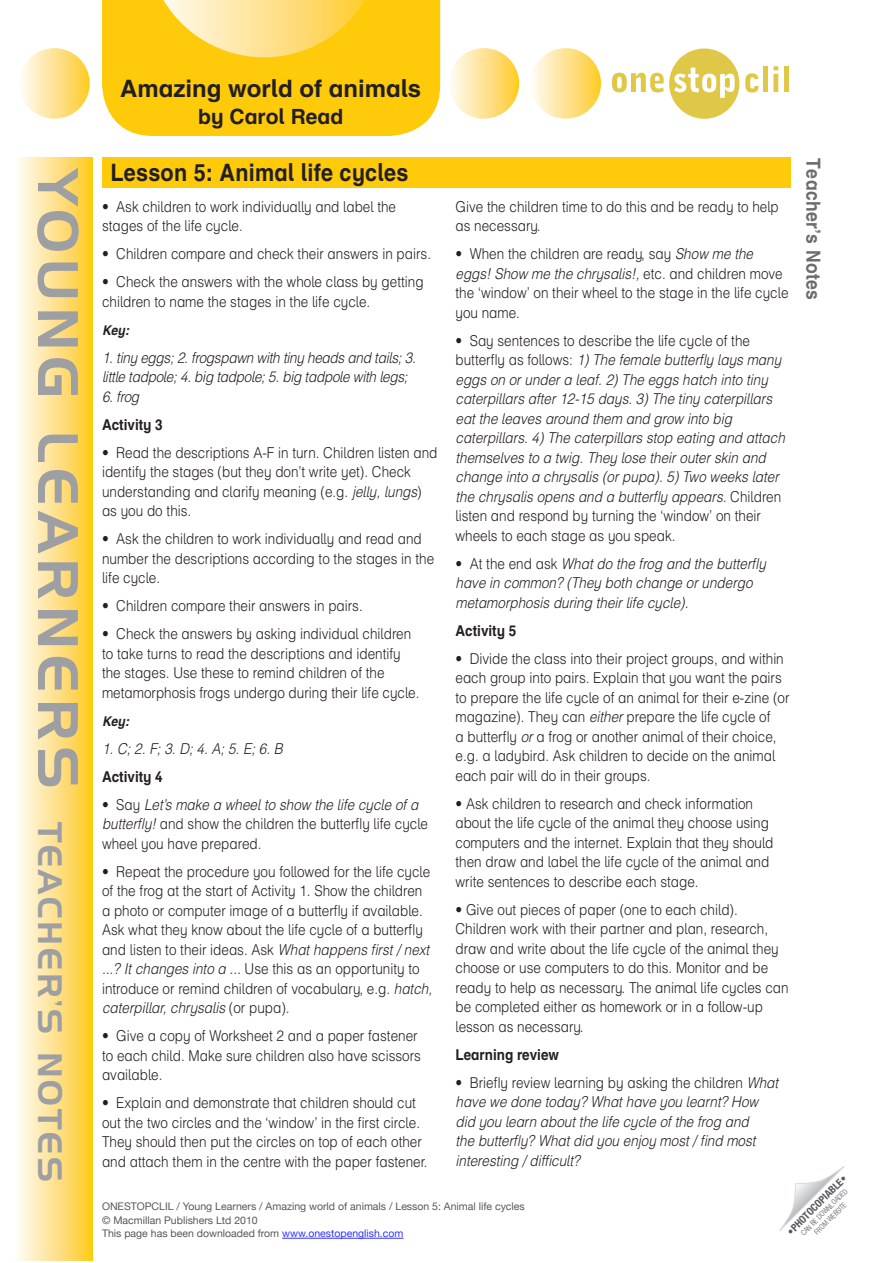
<style>
.page{position:relative;width:893px;height:1263px;background:#fff}
.page>*{position:absolute;margin:0;border:0;box-sizing:border-box;transform-origin:0 0}
.t1{font:33px "Handel Gothic BT";letter-spacing:.08em;color:#9d9fa2}
.H1Head{font:700 24px "Helvetica Infant";letter-spacing:.01em;color:#231f20;scale:.9 1}
.H1Head-2{font:700 24px "Helvetica Infant";letter-spacing:.01em;color:#231f20}
.t2{font:700 21px "Helvetica Infant";color:#231f20}
.t3{font:700 19.5px "Helvetica Infant";letter-spacing:.02em;color:#6c6d70;scale:.9 1}
.BodyText{font:300 15px/19.5px "Helvetica Infant";color:#231f20;scale:.9 1}
.BodyText-2{font:italic 300 15px/19.5px "Helvetica Infant";color:#231f20;scale:.9 1}
.BodyText-3{font:italic 300 15px/19.5px "Helvetica Infant";letter-spacing:-.02em;color:#231f20;scale:.9 1}
.H2Head{font:700 15px "Helvetica Infant";color:#231f20;scale:.9 1}
.key{font:italic 700 13.5px "Helvetica Infant";color:#231f20;scale:.9 1}
.t4{font:10.5px "Helvetica Neue";color:#57585a}
.t5{font:700 condensed 10.5px "Helvetica Neue";color:#57585a}
.t6{font:300 condensed 7.5px "Helvetica Neue";color:#57585a}
.s1{font-size:55.5px}
.s2{font-style:italic}
.s3{font-style:normal}
.s4{font-weight:400}
.s5{color:#33f}
</style>
<div class="page">
<svg style="left:18px;top:157px;width:75px;height:1103px;background:#fee290"></svg>
<div style="left:102px;top:0;width:338px;height:136px;background:#feca0a"></div>
<svg style="left:163px;top:0;width:202px;height:57px;background:#fedb6a"></svg>
<svg style="left:779px;top:1166px;width:65px;height:65px"></svg>
<div style="left:449px;top:48px;width:70px;height:71px;background:linear-gradient(to right,#fefbf9,#ffcc2f);border-radius:35px"></div>
<svg style="left:530px;top:48px;width:71px;height:71px;background:#fee395"></svg>
<svg style="left:19px;top:48px;width:71px;height:71px;background:#fee395"></svg>
<svg style="left:612px;top:49px;width:127px;height:70px"></svg>
<svg style="left:745px;top:73px;width:14px;height:20px"></svg>
<div style="left:763px;top:66px;width:5px;height:26px;background:#dfc747"></div>
<svg style="left:773px;top:66px;width:5px;height:26px"></svg>
<div style="left:784px;top:66px;width:5px;height:26px;background:#dfc747"></div>
<hr style="left:282px;top:1238px;width:121px;height:1px;background:#33f">
<div style="left:102px;top:157px;width:689px;height:31px;background:#feca0a"></div>
<p class="H1Head-2" style="left:120px;top:74px;width:303px">Amazing world of animals</p>
<p class="t2" style="left:198px;top:104px;width:147px">by Carol Read</p>
<h1 class="t1" style="left:70px;top:170px;width:1013px;rotate:90deg"><span class="s1">Young Learners</span> teacher’s notes</h1>
<h3 class="t3" style="left:825px;top:158px;width:159px;rotate:90deg">Teacher’s Notes</h3>
<p class="H1Head" style="left:111px;top:158px;width:332px">Lesson 5: Animal life cycles</p>
<p class="BodyText" style="left:102px;top:196px;width:328px">• Ask children to work individually and label the stages of the life cycle.</p>
<p class="BodyText" style="left:102px;top:244px;width:367px">• Children compare and check their answers in pairs.</p>
<p class="BodyText" style="left:102px;top:272px;width:359px">• Check the answers with the whole class by getting children to name the stages in the life cycle.</p>
<p class="key" style="left:102px;top:322px;width:31px">Key:</p>
<p class="BodyText-3" style="left:102px;top:347px;width:350px">1. tiny eggs; 2. frogspawn with tiny heads and tails; 3. little tadpole; 4. big tadpole; 5. big tadpole with legs;</p>
<p class="BodyText-2" style="left:102px;top:386px;width:43px">6. frog</p>
<p class="H2Head" style="left:102px;top:415px;width:69px">Activity 3</p>
<p class="BodyText" style="left:102px;top:442px;width:374px">• Read the descriptions A-F in turn. Children listen and identify the stages (but they don’t write yet). Check understanding and clarify meaning (e.g. <span class="s2">jelly, lungs</span>) as you do this.</p>
<p class="BodyText" style="left:102px;top:529px;width:371px">• Ask the children to work individually and read and number the descriptions according to the stages in the life cycle.</p>
<p class="BodyText" style="left:102px;top:596px;width:291px">• Children compare their answers in pairs.</p>
<p class="BodyText" style="left:102px;top:624px;width:354px">• Check the answers by asking individual children to take turns to read the descriptions and identify the stages. Use these to remind children of the metamorphosis frogs undergo during their life cycle.</p>
<p class="key" style="left:102px;top:713px;width:31px">Key:</p>
<p class="BodyText-2" style="left:102px;top:738px;width:202px">1. C; 2. F; 3. D; 4. A; 5. E; 6. B</p>
<p class="H2Head" style="left:102px;top:767px;width:69px">Activity 4</p>
<p class="BodyText" style="left:102px;top:794px;width:364px">• Say <span class="s2">Let’s make a wheel to show the life cycle of a butterfly!</span> and show the children the butterfly life cycle wheel you have prepared.</p>
<p class="BodyText" style="left:102px;top:861px;width:368px">• Repeat the procedure you followed for the life cycle of the frog at the start of Activity 1. Show the children a photo or computer image of a butterfly if available.<br>Ask what they know about the life cycle of a butterfly and listen to their ideas. Ask <span class="s2">What happens first / next ...? It changes into a ...</span> Use this as an opportunity to introduce or remind children of vocabulary, e.g. <span class="s2">hatch, caterpillar, chrysalis</span> (or pupa).</p>
<p class="BodyText" style="left:102px;top:1026px;width:356px">• Give a copy of Worksheet 2 and a paper fastener to each child. Make sure children also have scissors available.</p>
<p class="BodyText" style="left:102px;top:1093px;width:363px">• Explain and demonstrate that children should cut out the two circles and the ‘window’ in the first circle.<br>They should then put the circles on top of each other and attach them in the centre with the paper fastener.</p>
<p class="BodyText" style="left:455px;top:196px;width:361px">Give the children time to do this and be ready to help as necessary.</p>
<p class="BodyText" style="left:455px;top:244px;width:372px">• When the children are ready, say <span class="s2">Show me the eggs! Show me the chrysalis!,</span> etc. and children move the ‘window’ on their wheel to the stage in the life cycle you name.</p>
<p class="BodyText-2" style="left:455px;top:330px;width:367px"><span class="s3">• Say sentences to describe the life cycle of the butterfly as follows:</span> 1) The female butterfly lays many eggs on or under a leaf. 2) The eggs hatch into tiny caterpillars after 12-15 days. 3) The tiny caterpillars eat the leaves around them and grow into big caterpillars. 4) The caterpillars stop eating and attach themselves to a twig. They lose their outer skin and change into a chrysalis (or pupa). 5) Two weeks later the chrysalis opens and a butterfly appears. <span class="s3">Children listen and respond by turning the ‘window’ on their wheels to each stage as you speak.</span></p>
<p class="BodyText-2" style="left:455px;top:553px;width:346px"><span class="s3">• At the end ask</span> What do the frog and the butterfly have in common? (They both change or undergo metamorphosis during their life cycle).</p>
<p class="H2Head" style="left:455px;top:621px;width:69px">Activity 5</p>
<p class="BodyText" style="left:455px;top:648px;width:373px">• Divide the class into their project groups, and within each group into pairs. Explain that you want the pairs to prepare the life cycle of an animal for their e-zine (or magazine). They can <span class="s2">either</span> prepare the life cycle of<br>a butterfly <span class="s2">or</span> a frog or another animal of their choice, e.g. a ladybird. Ask children to decide on the animal each pair will do in their groups.</p>
<p class="BodyText" style="left:455px;top:793px;width:355px">• Ask children to research and check information about the life cycle of the animal they choose using computers and the internet. Explain that they should then draw and label the life cycle of the animal and write sentences to describe each stage.</p>
<p class="BodyText" style="left:455px;top:899px;width:372px">• Give out pieces of paper (one to each child).<br>Children work with their partner and plan, research, draw and write about the life cycle of the animal they choose or use computers to do this. Monitor and be ready to help as necessary. The animal life cycles can be completed either as homework or in a follow-up lesson as necessary.</p>
<p class="H2Head" style="left:455px;top:1045px;width:117px">Learning review</p>
<p class="BodyText-2" style="left:455px;top:1072px;width:360px"><span class="s3">• Briefly review learning by asking the children</span> What have we done today? What have you learnt? How did you learn about the life cycle of the frog and<br>the butterfly? What did you enjoy most / find most interesting / difficult?</p>
<p class="t5" style="left:784px;top:1228px;width:81px;rotate:-45deg"><span class="s4">•</span>PHOTOCOPIABLE<span class="s4">•</span></p>
<p class="t6" style="left:799px;top:1231px;width:64px;rotate:-45deg">CAN BE DOWNLOADED</p>
<p class="t6" style="left:813px;top:1230px;width:43px;rotate:-45deg">FROM WEBSITE</p>
<p class="t4" style="left:102px;top:1200px;width:424px">ONESTOPCLIL / Young Learners / Amazing world of animals / Lesson 5: Animal life cycles</p>
<p class="t4" style="left:102px;top:1214px;width:157px">© Macmillan Publishers Ltd 2010</p>
<p class="t4" style="left:102px;top:1227px;width:303px">This page has been downloaded from <span class="s5">www.onestopenglish.com</span></p>
</div>
